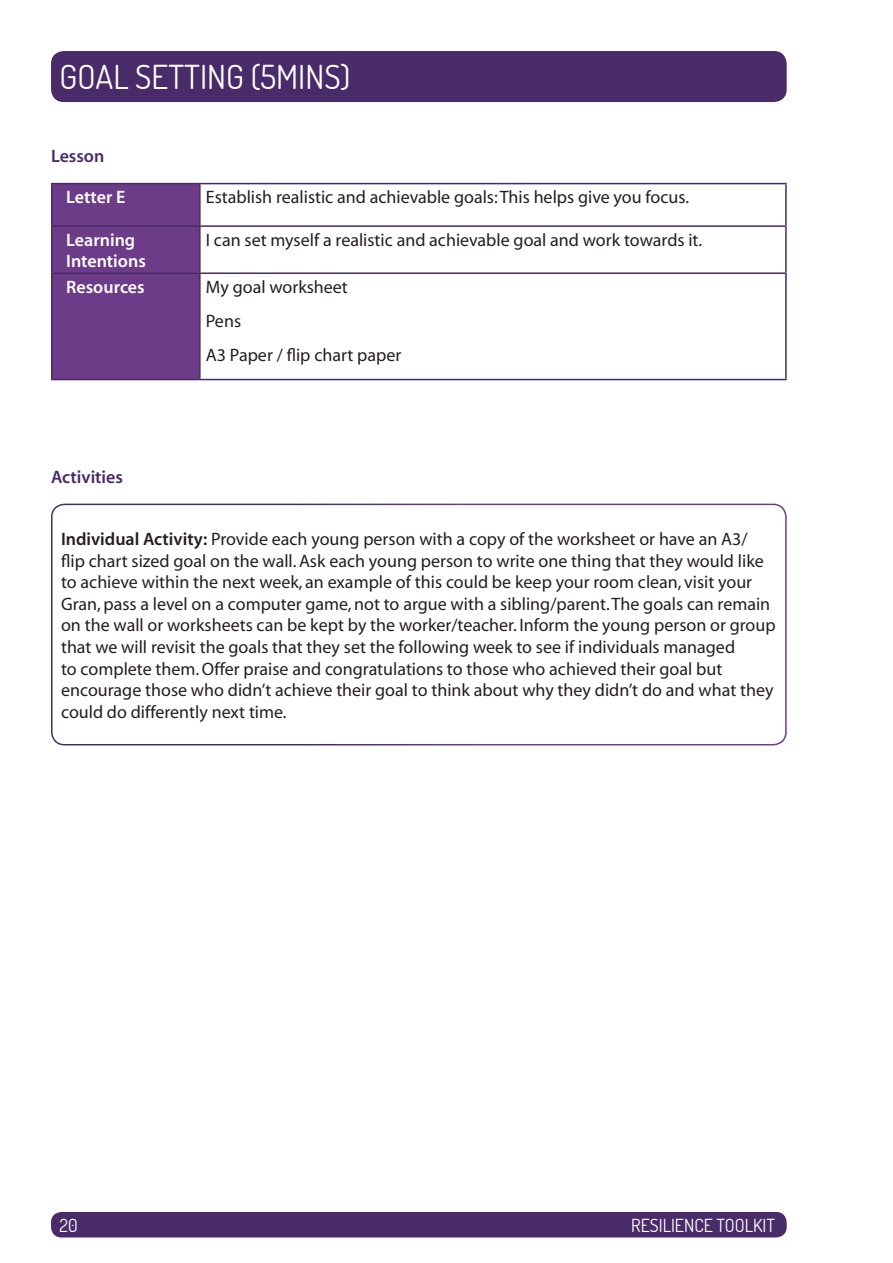
<style>
.page{position:relative;width:893px;height:1263px;background:#fff}
.page>*{position:absolute;margin:0;border:0;box-sizing:border-box;transform-origin:0 0}
.t1{font:33px "Dosis";color:#fff}
.t2{font:18px/21.6px "Myriad";color:#231f20}
.t3{font:600 18px/21.6px "Myriad";color:#fff}
.t4{font:18px "Dosis";color:#fff}
.t5{font:600 18px "Myriad";color:#482b68}
.s1{font-weight:600}
</style>
<div class="page">
<div style="left:51px;top:1212px;width:736px;height:25px;background:#482b68;border-radius:10px"></div>
<div style="left:51px;top:51px;width:736px;height:51px;background:#482b68;border-radius:13px"></div>
<div style="left:53px;top:184px;width:146px;height:195px;background:#6c3c89"></div>
<hr style="left:51px;top:183px;width:149px;height:1px;background:#482b68">
<hr style="left:51px;top:184px;width:2px;height:41px;background:#482b68">
<hr style="left:200px;top:183px;width:587px;height:1px;background:#482b68">
<hr style="left:199px;top:184px;width:2px;height:41px;background:#482b68">
<hr style="left:785px;top:184px;width:2px;height:41px;background:#482b68">
<hr style="left:51px;top:225px;width:149px;height:2px;background:#482b68">
<hr style="left:51px;top:227px;width:2px;height:45px;background:#482b68">
<hr style="left:200px;top:225px;width:587px;height:2px;background:#482b68">
<hr style="left:199px;top:227px;width:2px;height:45px;background:#482b68">
<hr style="left:785px;top:227px;width:2px;height:45px;background:#482b68">
<hr style="left:51px;top:272px;width:149px;height:2px;background:#482b68">
<hr style="left:51px;top:274px;width:2px;height:105px;background:#482b68">
<hr style="left:200px;top:272px;width:587px;height:2px;background:#482b68">
<hr style="left:199px;top:274px;width:2px;height:105px;background:#482b68">
<hr style="left:785px;top:274px;width:2px;height:105px;background:#482b68">
<hr style="left:51px;top:379px;width:149px;height:1px;background:#482b68">
<hr style="left:200px;top:379px;width:587px;height:1px;background:#482b68">
<div style="left:51px;top:504px;width:736px;height:241px;border:2px solid #fff;border-radius:13px"></div>
<h1 class="t1" style="left:60px;top:56px;width:292px">GOAL SETTING (5MINS)</h1>
<p class="t5" style="left:51px;top:147px;width:55px">Lesson</p>
<p class="t3" style="left:66px;top:187px;width:61px">Letter E</p>
<p class="t2" style="left:206px;top:187px;width:485px">Establish realistic and achievable goals: This helps give you focus.</p>
<p class="t3" style="left:66px;top:229px;width:81px">Learning<br>Intentions</p>
<p class="t2" style="left:206px;top:230px;width:498px">I can set myself a realistic and achievable goal and work towards it.</p>
<p class="t3" style="left:66px;top:277px;width:80px">Resources</p>
<p class="t2" style="left:206px;top:270px;width:197px;line-height:34.3px">My goal worksheet<br>Pens<br>A3 Paper / flip chart paper</p>
<p class="t5" style="left:51px;top:468px;width:73px">Activities</p>
<p class="t2" style="left:61px;top:529px;width:716px"><span class="s1">Individual Activity:</span> Provide each young person with a copy of the worksheet or have an A3/ flip chart sized goal on the wall. Ask each young person to write one thing that they would like to achieve within the next week, an example of this could be keep your room clean, visit your Gran, pass a level on a computer game, not to argue with a sibling/parent. The goals can remain on the wall or worksheets can be kept by the worker/teacher. Inform the young person or group that we will revisit the goals that they set the following week to see if individuals managed<br>to complete them. Offer praise and congratulations to those who achieved their goal but encourage those who didn’t achieve their goal to think about why they didn’t do and what they could do differently next time.</p>
<p class="t4" style="left:60px;top:1213px;width:20px">20</p>
<p class="t4" style="left:631px;top:1213px;width:145px">RESILIENCE TOOLKIT</p>
</div>
